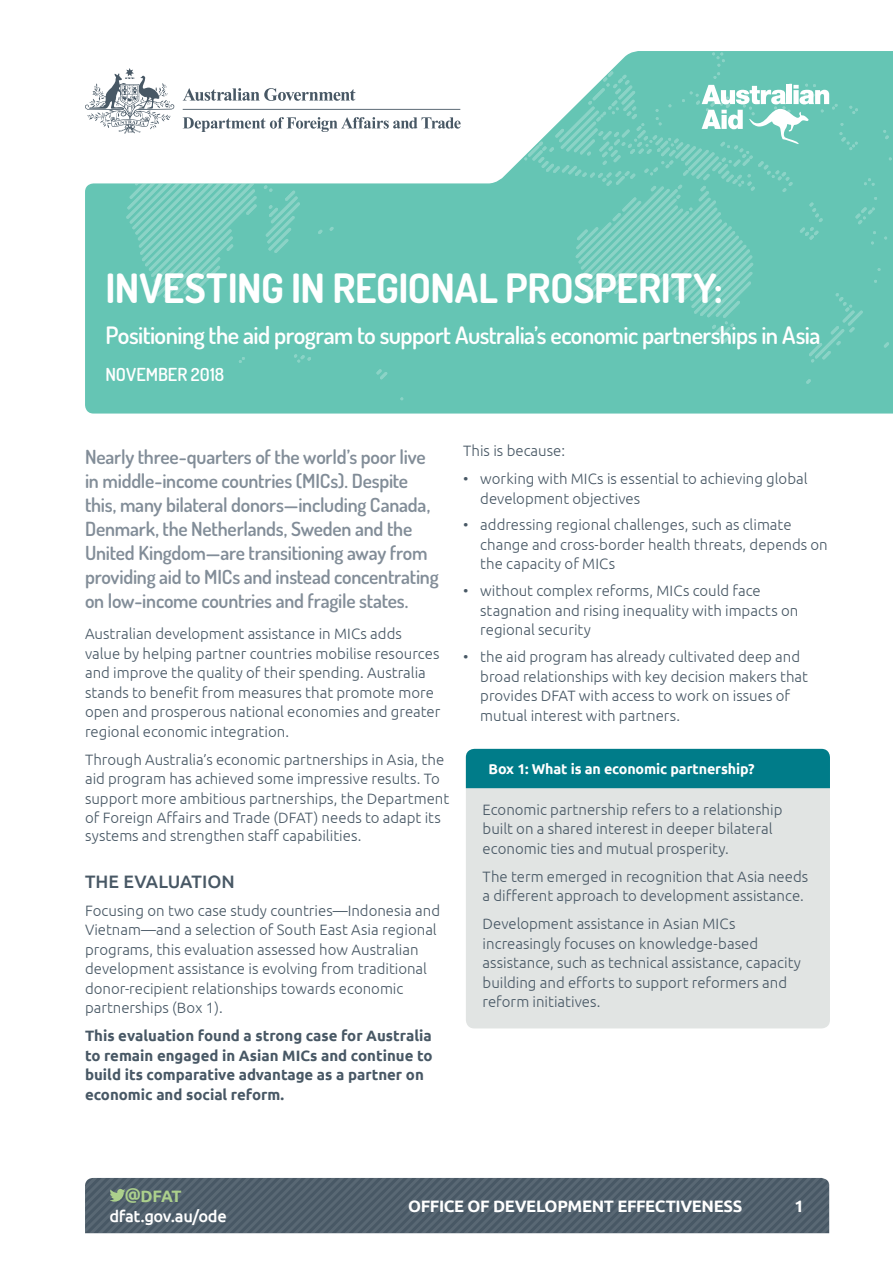
<style>
.page{position:relative;width:893px;height:1263px;background:#fff}
.page>*{position:absolute;margin:0;border:0;box-sizing:border-box;transform-origin:0 0}
.t1{font:700 40.5px "Dosis";letter-spacing:-.005em;color:#fff}
.t2{font:600 24px "Dosis";letter-spacing:-.025em;color:#fff}
.t3{font:600 19.5px/24px "Dosis";letter-spacing:-.01em;color:#828d98}
.t4{font:500 18px "Ubuntu";letter-spacing:.005em;color:#485865}
.t5{font:600 18px "Dosis";letter-spacing:.005em;color:#fff}
.t6{font:700 16.5px "Ubuntu";letter-spacing:-.02em;color:#fff}
.t7{font:500 16.5px "Ubuntu";letter-spacing:-.025em;color:#fff}
.t8{font:700 16.5px "Ubuntu";color:#acd08c}
.t9{font:300 15px/19.5px "Ubuntu";color:#485865}
.t10{font:700 15px/19.5px "Ubuntu";color:#485865}
.t11{font:700 14.25px "Ubuntu";letter-spacing:-.01em;color:#fff}
</style>
<div class="page">
<svg style="left:85px;top:51px;width:808px;height:360px;background:#7ecec0"></svg>
<svg style="left:85px;top:68px;width:376px;height:66px"></svg>
<svg style="left:702px;top:85px;width:127px;height:59px"></svg>
<svg style="left:85px;top:1178px;width:744px;height:55px;background:#50606c"></svg>
<div style="left:466px;top:749px;width:364px;height:279px;background:#e1e4e3;border-radius:9px"></div>
<div style="left:466px;top:749px;width:364px;height:39px;background:#007c89"></div>
<h1 class="t1" style="left:105px;top:262px;width:619px">INVESTING IN REGIONAL PROSPERITY:</h1>
<h2 class="t2" style="left:105px;top:320px;width:716px">Positioning the aid program to support Australia’s economic partnerships in Asia</h2>
<p class="t5" style="left:105px;top:362px;width:120px">NOVEMBER 2018</p>
<p class="t3" style="left:85px;top:445px;width:355px">Nearly three-quarters of the world’s poor live in middle-income countries (MICs). Despite this, many bilateral donors—including Canada, Denmark, the Netherlands, Sweden and the United Kingdom—are transitioning away from providing aid to MICs and instead concentrating on low-income countries and fragile states.</p>
<p class="t9" style="left:85px;top:624px;width:357px">Australian development assistance in MICs adds value by helping partner countries mobilise resources and improve the quality of their spending. Australia stands to benefit from measures that promote more open and prosperous national economies and greater regional economic integration.</p>
<p class="t9" style="left:85px;top:749px;width:366px">Through Australia’s economic partnerships in Asia, the aid program has achieved some impressive results. To support more ambitious partnerships, the Department of Foreign Affairs and Trade (DFAT) needs to adapt its</p>
<p class="t9" style="left:85px;top:826px;width:278px">systems and strengthen staff capabilities.</p>
<p class="t4" style="left:85px;top:870px;width:151px">THE EVALUATION</p>
<p class="t9" style="left:85px;top:900px;width:357px">Focusing on two case study countries—Indonesia and Vietnam—and a selection of South East Asia regional programs, this evaluation assessed how Australian development assistance is evolving from traditional donor-recipient relationships towards economic partnerships (Box 1).</p>
<p class="t10" style="left:85px;top:1026px;width:349px">This evaluation found a strong case for Australia to remain engaged in Asian MICs and continue to build its comparative advantage as a partner on economic and social reform.</p>
<p class="t9" style="left:463px;top:441px;width:103px">This is because:</p>
<p class="t9" style="left:480px;top:469px;width:329px;text-indent:-17px">• working with MICs is essential to achieving global development objectives</p>
<p class="t9" style="left:480px;top:515px;width:349px;text-indent:-17px">• addressing regional challenges, such as climate change and cross-border health threats, depends on the capacity of MICs</p>
<p class="t9" style="left:480px;top:581px;width:320px;text-indent:-17px">• without complex reforms, MICs could face stagnation and rising inequality with impacts on regional security</p>
<p class="t9" style="left:480px;top:647px;width:329px;text-indent:-17px">• the aid program has already cultivated deep and broad relationships with key decision makers that provides DFAT with access to work on issues of mutual interest with partners.</p>
<p class="t11" style="left:489px;top:760px;width:267px">Box 1: What is an economic partnership?</p>
<p class="t9" style="left:483px;top:799px;width:301px">Economic partnership refers to a relationship built on a shared interest in deeper bilateral economic ties and mutual prosperity.</p>
<p class="t9" style="left:483px;top:866px;width:327px">The term emerged in recognition that Asia needs a different approach to development assistance.</p>
<p class="t9" style="left:483px;top:913px;width:320px">Development assistance in Asian MICs increasingly focuses on knowledge-based assistance, such as technical assistance, capacity building and efforts to support reformers and reform initiatives.</p>
<p class="t8" style="left:125px;top:1186px;width:58px">@DFAT</p>
<p class="t7" style="left:109px;top:1205px;width:119px">dfat.gov.au/ode</p>
<p class="t6" style="left:408px;top:1196px;width:336px">OFFICE OF DEVELOPMENT EFFECTIVENESS</p>
<p class="t6" style="left:794px;top:1196px;width:11px">1</p>
</div>
